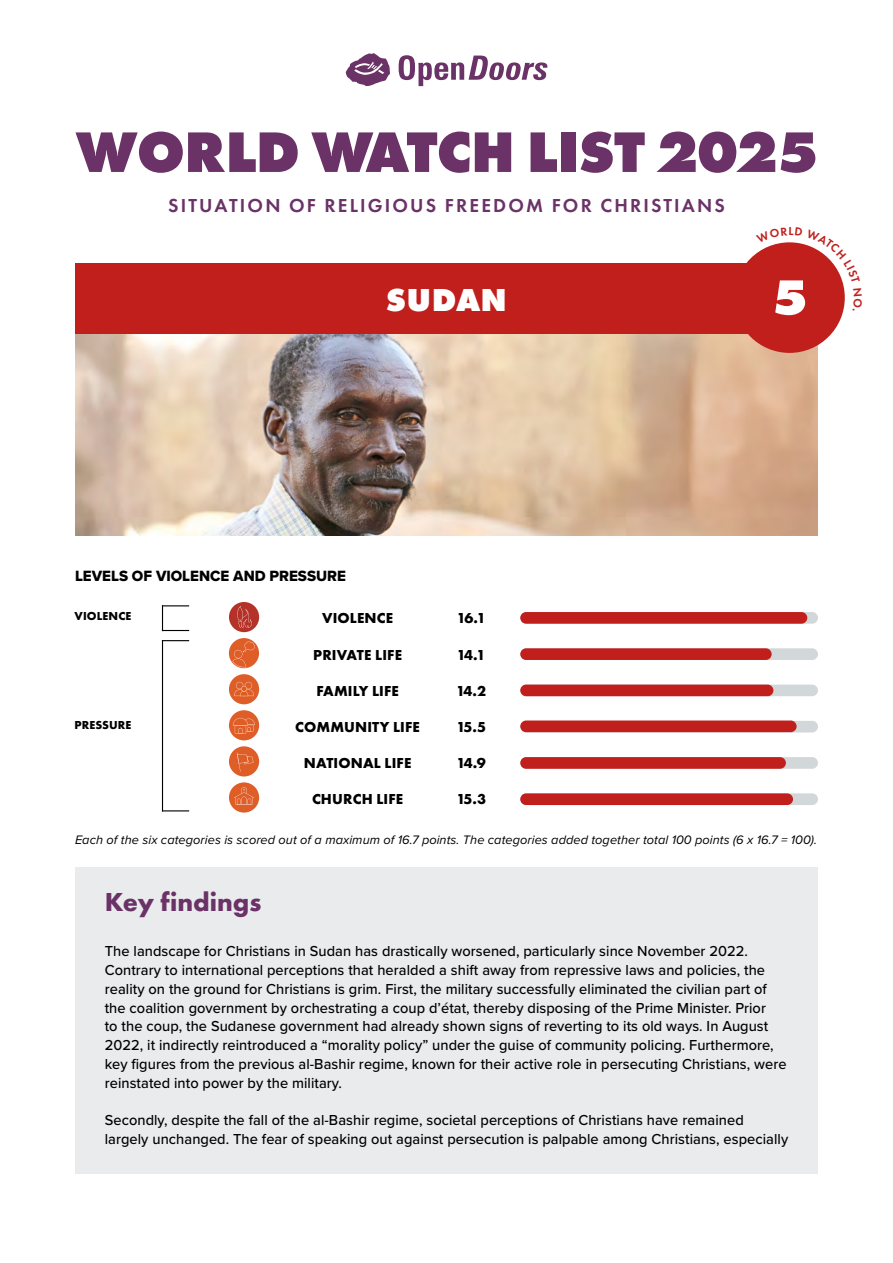
<style>
.page{position:relative;width:893px;height:1263px;background:#fff}
.page>*{position:absolute;margin:0;border:0;box-sizing:border-box;transform-origin:0 0}
.t1{font:800 59.25px "Futura PT";letter-spacing:-.015em;color:#6b3267}
.t2{font:800 51px "Futura PT";color:#fff}
.t3{font:800 33px "Futura PT";letter-spacing:.01em;color:#fff}
.t4{font:700 27px "Futura PT";color:#6b3267}
.t5{font:600 19.5px "Futura PT";letter-spacing:.11em;color:#6b3267}
.t6{font:15.45px "Proxima Nova Extrabld";color:#000}
.t7{font:500 15px/18.8px "Proxima Nova";letter-spacing:.005em;color:#000}
.t8{font:700 15px "Futura PT";letter-spacing:.01em;color:#000}
.t9{font:italic 12.75px "Proxima Nova";letter-spacing:.005em;color:#000}
.t10{font:700 12px "Futura PT";letter-spacing:.01em;color:#000}
.t11{font:600 12px "Futura PT";color:#c01f1c}
</style>
<div class="page">
<div style="left:520px;top:793px;width:298px;height:12px;background:#d2d7da;border-radius:6px"></div>
<div style="left:520px;top:648px;width:298px;height:12px;background:#d2d7da;border-radius:6px"></div>
<div style="left:520px;top:612px;width:298px;height:12px;background:#d2d7da;border-radius:6px"></div>
<div style="left:520px;top:684px;width:298px;height:12px;background:#d2d7da;border-radius:6px"></div>
<div style="left:520px;top:757px;width:298px;height:12px;background:#d2d7da;border-radius:6px"></div>
<div style="left:520px;top:721px;width:298px;height:11px;background:#d2d7da;border-radius:6px"></div>
<div style="left:520px;top:793px;width:273px;height:12px;background:#c01f1c;border-radius:6px"></div>
<div style="left:520px;top:757px;width:266px;height:12px;background:#c01f1c;border-radius:6px"></div>
<div style="left:520px;top:720px;width:277px;height:12px;background:#c01f1c;border-radius:6px"></div>
<div style="left:520px;top:684px;width:253px;height:12px;background:#c01f1c;border-radius:6px"></div>
<div style="left:520px;top:648px;width:252px;height:12px;background:#c01f1c;border-radius:6px"></div>
<div style="left:520px;top:612px;width:287px;height:12px;background:#c01f1c;border-radius:6px"></div>
<div style="left:75px;top:867px;width:743px;height:307px;background:#e9ebed"></div>
<svg style="left:345px;top:53px;width:45px;height:33px"></svg>
<svg style="left:399px;top:55px;width:148px;height:31px"></svg>
<img style="left:75px;top:334px;width:743px;height:202px">
<div style="left:75px;top:263px;width:743px;height:71px;background:#c01f1c"></div>
<div style="left:734px;top:242px;width:111px;height:111px;background:#c01f1c;border-radius:50%"></div>
<svg style="left:163px;top:640px;width:26px;height:1px"></svg>
<svg style="left:163px;top:810px;width:26px;height:1px"></svg>
<hr style="left:162px;top:640px;width:1px;height:171px;background:#000">
<svg style="left:162px;top:605px;width:27px;height:26px"></svg>
<div style="left:229px;top:602px;width:30px;height:30px;background:#b53229;border-radius:50%"></div>
<svg style="left:237px;top:606px;width:15px;height:22px"></svg>
<div style="left:229px;top:638px;width:30px;height:30px;background:#df5e27;border-radius:50%"></div>
<svg style="left:232px;top:641px;width:23px;height:26px"></svg>
<div style="left:229px;top:674px;width:30px;height:30px;background:#df5e27;border-radius:50%"></div>
<svg style="left:234px;top:682px;width:20px;height:14px"></svg>
<div style="left:229px;top:710px;width:30px;height:30px;background:#df5e27;border-radius:50%"></div>
<svg style="left:233px;top:718px;width:22px;height:15px"></svg>
<div style="left:229px;top:746px;width:30px;height:30px;background:#df5e27;border-radius:50%"></div>
<svg style="left:237px;top:752px;width:16px;height:20px"></svg>
<div style="left:229px;top:782px;width:30px;height:30px;background:#df5e27;border-radius:50%"></div>
<svg style="left:234px;top:787px;width:20px;height:18px"></svg>
<svg style="left:795px;top:242px;width:50px;height:69px"></svg>
<h1 class="t1" style="left:75px;top:114px;width:744px">WORLD WATCH LIST 2025</h1>
<h3 class="t5" style="left:168px;top:193px;width:558px">SITUATION OF RELIGIOUS FREEDOM FOR CHRISTIANS</h3>
<h3 class="t3" style="left:386px;top:278px;width:123px">SUDAN</h3>
<p class="t6" style="left:75px;top:565px;width:272px">LEVELS OF VIOLENCE AND PRESSURE</p>
<p class="t10" style="left:75px;top:608px;width:58px">VIOLENCE</p>
<p class="t10" style="left:75px;top:718px;width:58px">PRESSURE</p>
<p class="t8" style="left:322px;top:609px;width:73px">VIOLENCE</p>
<p class="t8" style="left:313px;top:645px;width:90px">PRIVATE LIFE</p>
<p class="t8" style="left:316px;top:681px;width:84px">FAMILY LIFE</p>
<p class="t8" style="left:295px;top:717px;width:126px">COMMUNITY LIFE</p>
<p class="t8" style="left:304px;top:753px;width:109px">NATIONAL LIFE</p>
<p class="t8" style="left:312px;top:789px;width:93px">CHURCH LIFE</p>
<p class="t8" style="left:457px;top:609px;width:31px">16.1</p>
<p class="t8" style="left:457px;top:645px;width:30px">14.1</p>
<p class="t8" style="left:456px;top:681px;width:31px">14.2</p>
<p class="t8" style="left:456px;top:717px;width:31px">15.5</p>
<p class="t8" style="left:457px;top:753px;width:31px">14.9</p>
<p class="t8" style="left:456px;top:789px;width:31px">15.3</p>
<p class="t11" style="left:788px;top:224px;width:7px">L</p>
<h2 class="t2" style="left:771px;top:265px;width:38px">5</h2>
<p class="t9" style="left:75px;top:830px;width:743px">Each of the six categories is scored out of a maximum of 16.7 points. The categories added together total 100 points (6 x 16.7 = 100).</p>
<h3 class="t4" style="left:105px;top:885px;width:158px">Key findings</h3>
<p class="t7" style="left:105px;top:941px;width:683px">The landscape for Christians in Sudan has drastically worsened, particularly since November 2022.<br>Contrary to international perceptions that heralded a shift away from repressive laws and policies, the reality on the ground for Christians is grim. First, the military successfully eliminated the civilian part of the coalition government by orchestrating a coup d’état, thereby disposing of the Prime Minister. Prior<br>to the coup, the Sudanese government had already shown signs of reverting to its old ways. In August 2022, it indirectly reintroduced a “morality policy” under the guise of community policing. Furthermore, key figures from the previous al-Bashir regime, known for their active role in persecuting Christians, were reinstated into power by the military.</p>
<p class="t7" style="left:105px;top:1110px;width:685px">Secondly, despite the fall of the al-Bashir regime, societal perceptions of Christians have remained largely unchanged. The fear of speaking out against persecution is palpable among Christians, especially</p>
</div>
